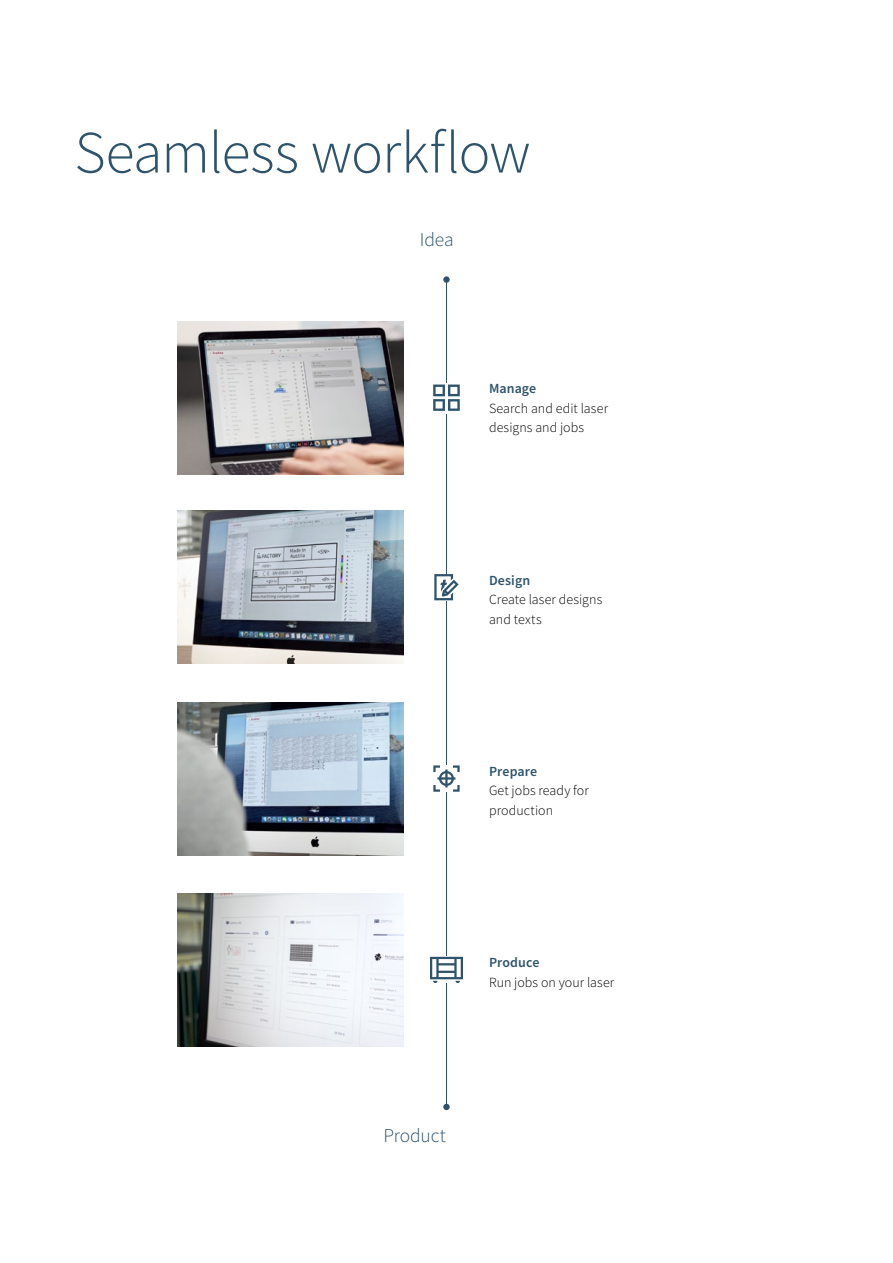
<style>
.page{position:relative;width:893px;height:1263px;background:#fff}
.page>*{position:absolute;margin:0;border:0;box-sizing:border-box;transform-origin:0 0}
.t1{font:300 60px "Source Sans Pro";letter-spacing:-.02em;color:#2e536c}
.t2{font:300 19.5px "Source Sans Pro";letter-spacing:-.01em;color:#2e536c}
.t3{font:300 13.95px/19.5px "Source Sans Pro";letter-spacing:.005em;color:#000}
.t4{font:600 13.95px "Source Sans Pro";letter-spacing:.005em;color:#2e536c}
</style>
<div class="page">
<hr style="left:446px;top:280px;width:1px;height:829px;background:#2e536c">
<svg style="left:434px;top:574px;width:25px;height:26px"></svg>
<div style="left:428px;top:383px;width:37px;height:30px;background:#fff"></div>
<svg style="left:433px;top:384px;width:27px;height:27px"></svg>
<svg style="left:433px;top:765px;width:27px;height:27px"></svg>
<svg style="left:430px;top:957px;width:33px;height:26px"></svg>
<svg style="left:443px;top:276px;width:7px;height:7px"></svg>
<div style="left:443px;top:1104px;width:7px;height:6px;background:#2e536c;border-radius:50%"></div>
<img style="left:178px;top:322px;width:226px;height:153px">
<img style="left:178px;top:511px;width:226px;height:153px">
<img style="left:178px;top:702px;width:226px;height:153px">
<img style="left:178px;top:893px;width:226px;height:153px">
<h1 class="t1" style="left:74px;top:116px;width:458px">Seamless workflow</h1>
<h2 class="t2" style="left:420px;top:228px;width:35px">Idea</h2>
<p class="t4" style="left:489px;top:379px;width:49px">Manage</p>
<p class="t3" style="left:489px;top:398px;width:121px">Search and edit laser designs and jobs</p>
<p class="t4" style="left:489px;top:571px;width:43px">Design</p>
<p class="t3" style="left:489px;top:590px;width:115px">Create laser designs and texts</p>
<p class="t4" style="left:489px;top:762px;width:50px">Prepare</p>
<p class="t3" style="left:489px;top:781px;width:101px">Get jobs ready for production</p>
<p class="t4" style="left:489px;top:953px;width:52px">Produce</p>
<p class="t3" style="left:489px;top:972px;width:127px">Run jobs on your laser</p>
<h2 class="t2" style="left:383px;top:1123px;width:64px">Product</h2>
</div>
